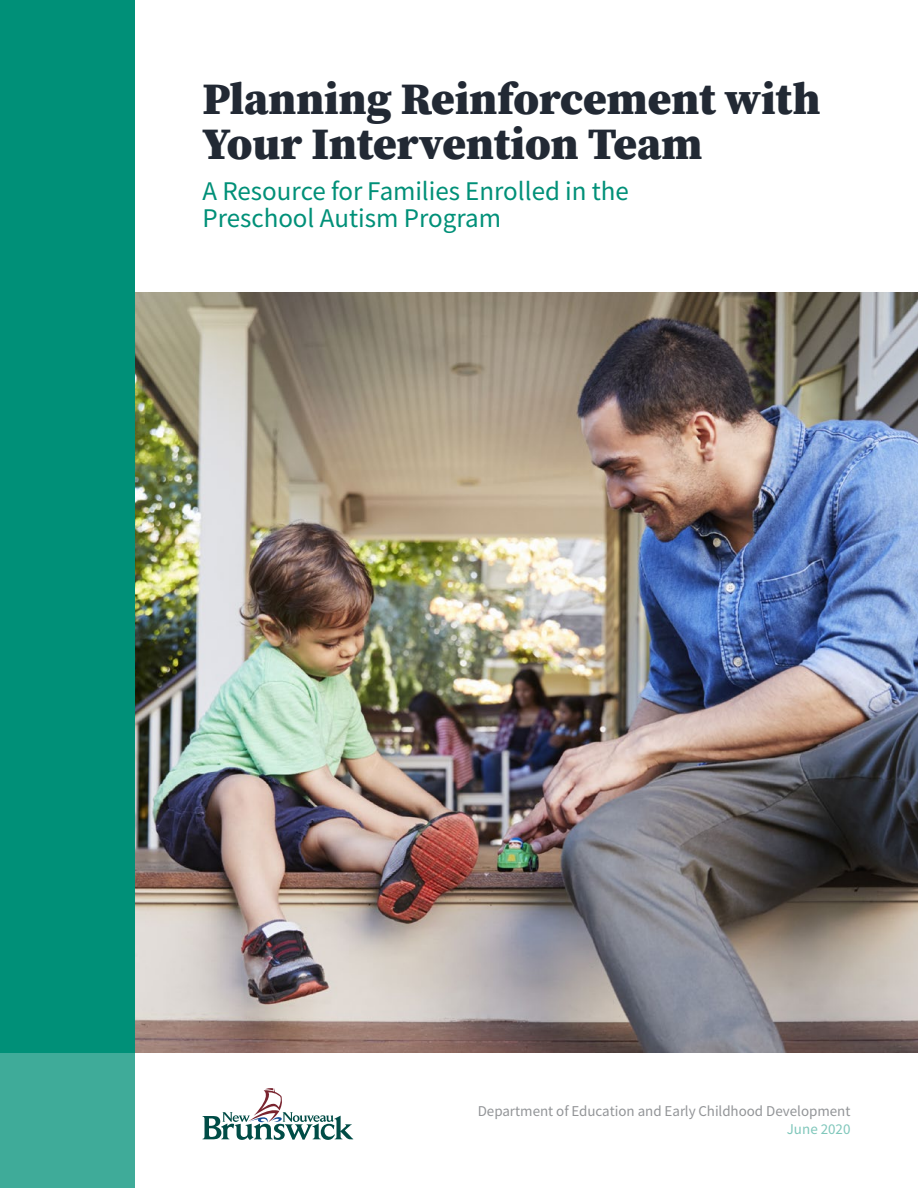
<style>
.page{position:relative;width:918px;height:1188px;background:#fff}
.page>*{position:absolute;margin:0;border:0;box-sizing:border-box;transform-origin:0 0}
.t1{font:45px/45px "Source Serif Variable";letter-spacing:.025em;color:#222934}
.t2{font:27px/27px "Source Sans Variable";letter-spacing:.02em;color:#009078}
.t3{font:15px "Source Sans Variable";letter-spacing:.015em;color:#939598}
.t4{font:15px "Source Sans Variable";letter-spacing:.025em;color:#80c7bb}
</style>
<div class="page">
<div style="left:0;top:0;width:135px;height:1188px;background:#009078"></div>
<div style="left:0;top:1053px;width:135px;height:135px;background:#3fab99"></div>
<svg style="left:202px;top:1088px;width:151px;height:52px"></svg>
<img style="left:135px;top:293px;width:783px;height:760px">
<h1 class="t1" style="left:202px;top:77px;width:618px">Planning Reinforcement with<br>Your Intervention Team</h1>
<p class="t2" style="left:202px;top:177px;width:427px">A Resource for Families Enrolled in the<br>Preschool Autism Program</p>
<p class="t3" style="left:478px;top:1102px;width:374px">Department of Education and Early Childhood Development</p>
<p class="t4" style="left:787px;top:1120px;width:65px">June 2020</p>
</div>
